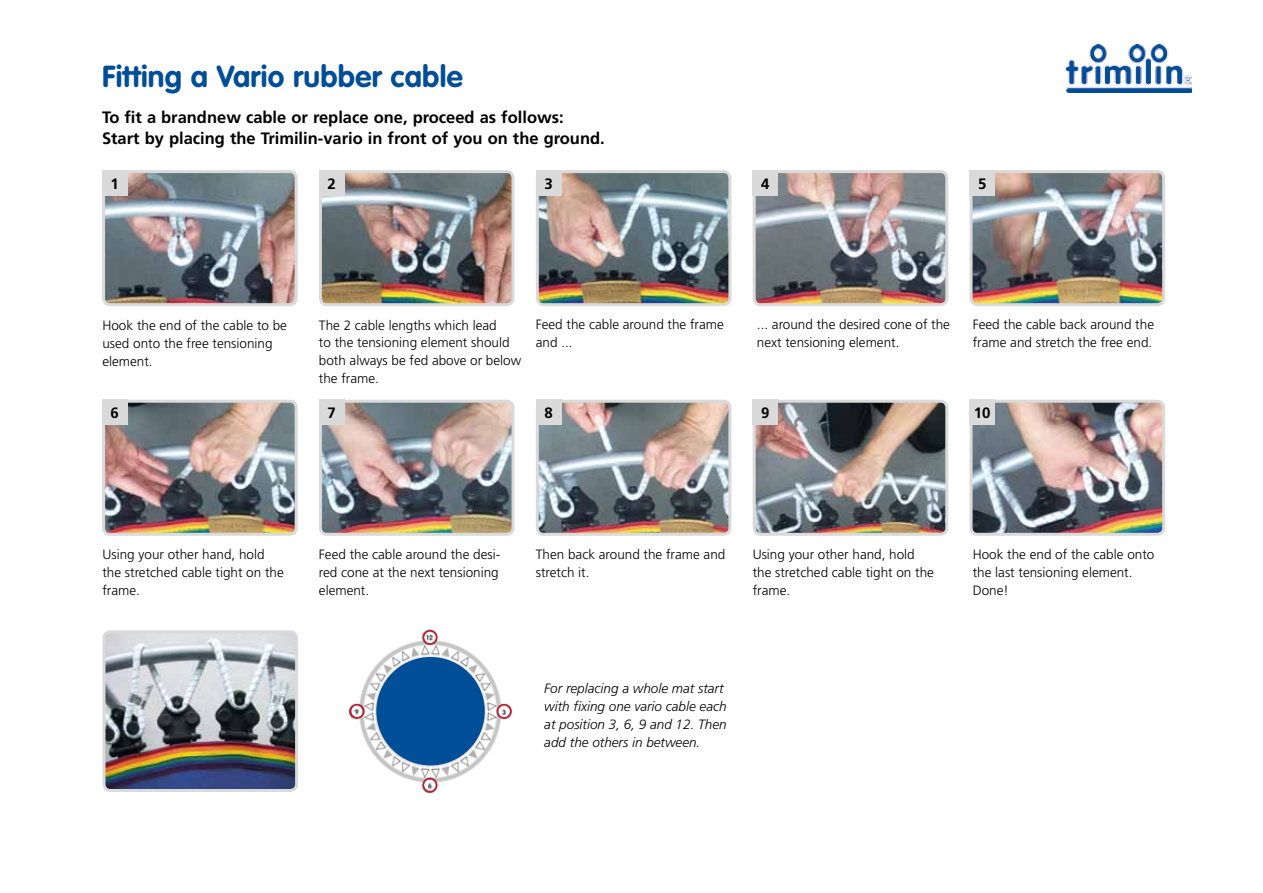
<style>
.page{position:relative;width:1263px;height:893px;background:#fff}
.page>*{position:absolute;margin:0;border:0;box-sizing:border-box;transform-origin:0 0}
.t1{font:700 30px "VAG Rounded";letter-spacing:.01em;color:#004d98}
.t2{font:700 16.5px/21px "Frutiger";color:#000}
.t3{font:700 15px "Frutiger";color:#000}
.t4{font:300 13.5px/18px "Frutiger";color:#000}
.t5{font:italic 300 13.5px/18px "Frutiger";color:#000}
</style>
<div class="page">
<img style="left:106px;top:634px;width:188px;height:154px">
<div style="left:102px;top:630px;width:196px;height:162px;border:3px solid #dadada;border-radius:6px"></div>
<img style="left:973px;top:404px;width:188px;height:128px">
<div style="left:969px;top:400px;width:196px;height:136px;border:3px solid #dadada;border-radius:6px"></div>
<img style="left:757px;top:404px;width:187px;height:128px">
<div style="left:753px;top:400px;width:195px;height:136px;border:3px solid #dadada;border-radius:6px"></div>
<img style="left:323px;top:404px;width:187px;height:128px">
<div style="left:319px;top:400px;width:195px;height:136px;border:3px solid #dadada;border-radius:6px"></div>
<img style="left:540px;top:404px;width:187px;height:128px">
<div style="left:536px;top:400px;width:195px;height:136px;border:3px solid #dadada;border-radius:6px"></div>
<img style="left:106px;top:404px;width:188px;height:128px">
<div style="left:102px;top:400px;width:196px;height:136px;border:3px solid #dadada;border-radius:6px"></div>
<img style="left:973px;top:174px;width:188px;height:128px">
<div style="left:969px;top:170px;width:196px;height:136px;border:3px solid #dadada;border-radius:6px"></div>
<img style="left:540px;top:174px;width:187px;height:128px">
<div style="left:536px;top:170px;width:195px;height:136px;border:3px solid #dadada;border-radius:6px"></div>
<img style="left:757px;top:174px;width:187px;height:128px">
<div style="left:753px;top:170px;width:195px;height:136px;border:3px solid #dadada;border-radius:6px"></div>
<img style="left:323px;top:174px;width:187px;height:128px">
<div style="left:319px;top:170px;width:195px;height:136px;border:3px solid #dadada;border-radius:6px"></div>
<img style="left:106px;top:174px;width:188px;height:128px">
<div style="left:102px;top:170px;width:196px;height:136px;border:3px solid #dadada;border-radius:6px"></div>
<img style="left:348px;top:629px;width:164px;height:165px">
<div style="left:423px;top:630px;width:15px;height:15px;border:2px solid #c61a2c;border-radius:50%"></div>
<div style="left:423px;top:778px;width:14px;height:14px;border:2px solid #c61a2c;border-radius:50%"></div>
<div style="left:350px;top:704px;width:15px;height:15px;border:2px solid #c61a2c;border-radius:50%"></div>
<div style="left:497px;top:704px;width:15px;height:15px;border:2px solid #c61a2c;border-radius:50%"></div>
<div style="left:376px;top:657px;width:109px;height:108px;background:#004d98;border-radius:50%"></div>
<img style="left:1066px;top:45px;width:125px;height:47px">
<div style="left:969px;top:400px;width:26px;height:25px;background:#dadada"></div>
<div style="left:753px;top:400px;width:25px;height:25px;background:#dadada"></div>
<div style="left:319px;top:400px;width:25px;height:25px;background:#dadada"></div>
<div style="left:536px;top:400px;width:25px;height:25px;background:#dadada"></div>
<div style="left:102px;top:400px;width:26px;height:25px;background:#dadada"></div>
<div style="left:969px;top:170px;width:26px;height:26px;background:#dadada"></div>
<div style="left:536px;top:170px;width:25px;height:26px;background:#dadada"></div>
<div style="left:753px;top:170px;width:25px;height:26px;background:#dadada"></div>
<div style="left:319px;top:170px;width:25px;height:26px;background:#dadada"></div>
<div style="left:102px;top:170px;width:26px;height:26px;background:#dadada"></div>
<h1 class="t1" style="left:102px;top:64px;width:362px">Fitting a Vario rubber cable</h1>
<p class="t2" style="left:102px;top:108px;width:504px">To fit a brandnew cable or replace one, proceed as follows:<br>Start by placing the Trimilin-vario in front of you on the ground.</p>
<p class="t3" style="left:111px;top:177px;width:10px">1</p>
<p class="t3" style="left:327px;top:177px;width:10px">2</p>
<p class="t3" style="left:544px;top:177px;width:10px">3</p>
<p class="t3" style="left:761px;top:177px;width:10px">4</p>
<p class="t3" style="left:978px;top:177px;width:10px">5</p>
<p class="t4" style="left:102px;top:317px;width:186px">Hook the end of the cable to be used onto the free tensioning element.</p>
<p class="t4" style="left:319px;top:317px;width:204px">The 2 cable lengths which lead<br>to the tensioning element should both always be fed above or below the frame.</p>
<p class="t4" style="left:536px;top:317px;width:190px">Feed the cable around the frame and ...</p>
<p class="t4" style="left:757px;top:317px;width:195px">... around the desired cone of the next tensioning element.</p>
<p class="t4" style="left:973px;top:317px;width:183px">Feed the cable back around the frame and stretch the free end.</p>
<p class="t3" style="left:111px;top:407px;width:10px">6</p>
<p class="t3" style="left:327px;top:407px;width:10px">7</p>
<p class="t3" style="left:544px;top:407px;width:10px">8</p>
<p class="t3" style="left:761px;top:407px;width:10px">9</p>
<p class="t3" style="left:974px;top:407px;width:18px">10</p>
<p class="t4" style="left:102px;top:546px;width:183px">Using your other hand, hold the stretched cable tight on the frame.</p>
<p class="t4" style="left:319px;top:546px;width:183px;text-align:justify">Feed the cable around the desi&shy;red cone at the next tensioning element.</p>
<p class="t4" style="left:536px;top:546px;width:191px">Then back around the frame and stretch it.</p>
<p class="t4" style="left:973px;top:546px;width:183px">Hook the end of the cable onto the last tensioning element.<br>Done!</p>
<p class="t4" style="left:753px;top:546px;width:183px">Using your other hand, hold the stretched cable tight on the frame.</p>
<p class="t5" style="left:544px;top:680px;width:184px">For replacing a whole mat start with fixing one vario cable each at position 3, 6, 9 and 12. Then add the others in between.</p>
</div>
